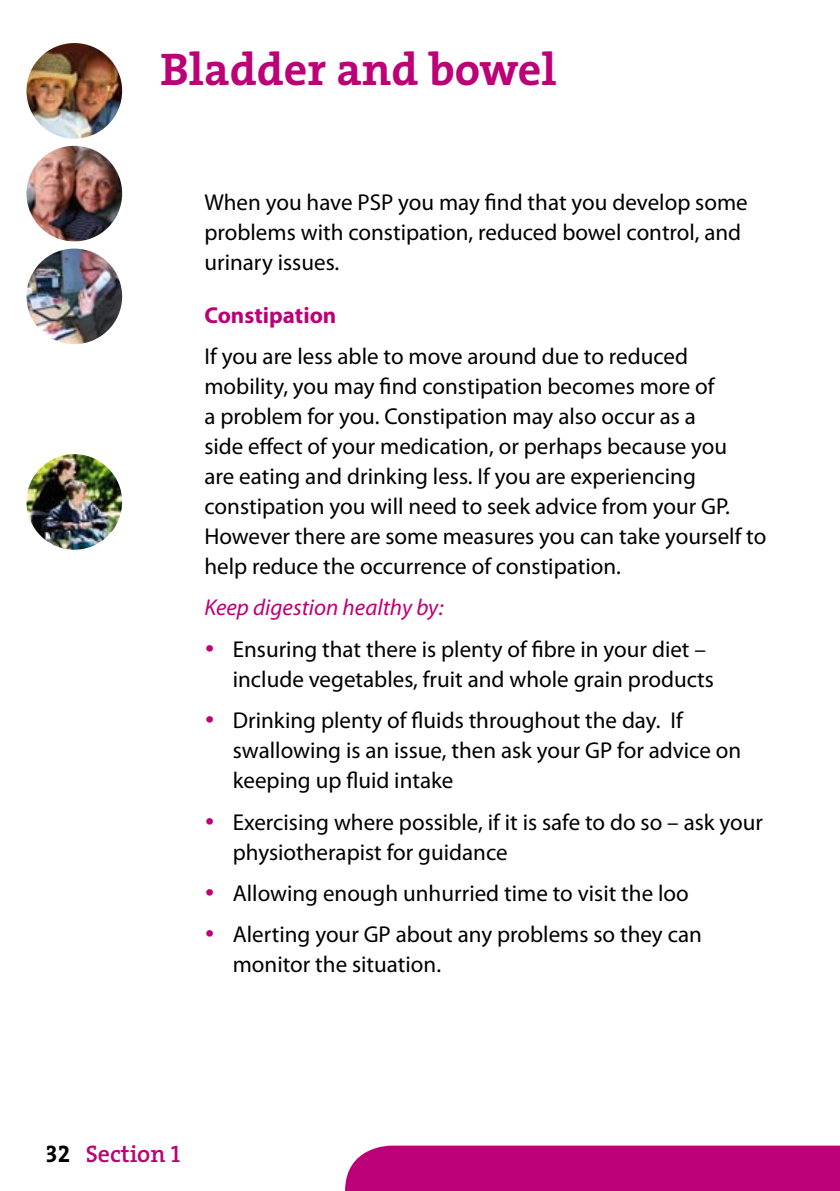
<style>
.page{position:relative;width:840px;height:1191px;background:#fff}
.page>*{position:absolute;margin:0;border:0;box-sizing:border-box;transform-origin:0 0}
.t1{font:700 46px "The Serif";color:#bc0076}
.t2{font:600 24px "The Serif";color:#bc0076}
.t3{font:23px/30px "Myriad Pro";color:#000}
.t4{font:italic 23px "Myriad Pro";color:#bc0076}
.t5{font:700 23px "Myriad Pro";color:#bc0076}
.s1{color:#bc0076}
.s2{font-family:"The Serif Bold Caps";font-weight:400;color:#000}
.s3{font-family:"The Serif Semi Bold Caps";font-weight:400}
</style>
<div class="page">
<div style="left:345px;top:1145px;width:495px;height:46px;background:#bc0076"></div>
<img style="left:26px;top:43px;width:96px;height:96px;border-radius:48px">
<img style="left:26px;top:146px;width:96px;height:95px;border-radius:48px">
<img style="left:26px;top:248px;width:96px;height:96px;border-radius:48px">
<img style="left:26px;top:454px;width:96px;height:95px;border-radius:48px">
<h1 class="t1" style="left:160px;top:31px;width:397px">Bladder and bowel</h1>
<p class="t3" style="left:204px;top:187px;width:544px">When you have PSP you may find that you develop some problems with constipation, reduced bowel control, and urinary issues.</p>
<p class="t5" style="left:204px;top:300px;width:133px">Constipation</p>
<p class="t3" style="left:204px;top:341px;width:563px">If you are less able to move around due to reduced mobility, you may find constipation becomes more of<br>a problem for you. Constipation may also occur as a<br>side effect of your medication, or perhaps because you<br>are eating and drinking less. If you are experiencing constipation you will need to seek advice from your GP.<br>However there are some measures you can take yourself to help reduce the occurrence of constipation.</p>
<p class="t4" style="left:204px;top:593px;width:240px">Keep digestion healthy by:</p>
<p class="t3" style="left:233px;top:634px;width:482px;text-indent:-28px"><span class="s1">•</span> Ensuring that there is plenty of fibre in your diet – include vegetables, fruit and whole grain products</p>
<p class="t3" style="left:233px;top:705px;width:509px;text-indent:-28px"><span class="s1">•</span> Drinking plenty of fluids throughout the day. If swallowing is an issue, then ask your GP for advice on keeping up fluid intake</p>
<p class="t3" style="left:233px;top:806px;width:531px;text-indent:-28px"><span class="s1">•</span> Exercising where possible, if it is safe to do so – ask your physiotherapist for guidance</p>
<p class="t3" style="left:204px;top:877px;width:485px"><span class="s1">•</span> Allowing enough unhurried time to visit the loo</p>
<p class="t3" style="left:233px;top:919px;width:470px;text-indent:-28px"><span class="s1">•</span> Alerting your GP about any problems so they can monitor the situation.</p>
<p class="t2" style="left:46px;top:1133px;width:136px"><span class="s2">32</span> Section <span class="s3">1</span></p>
</div>
